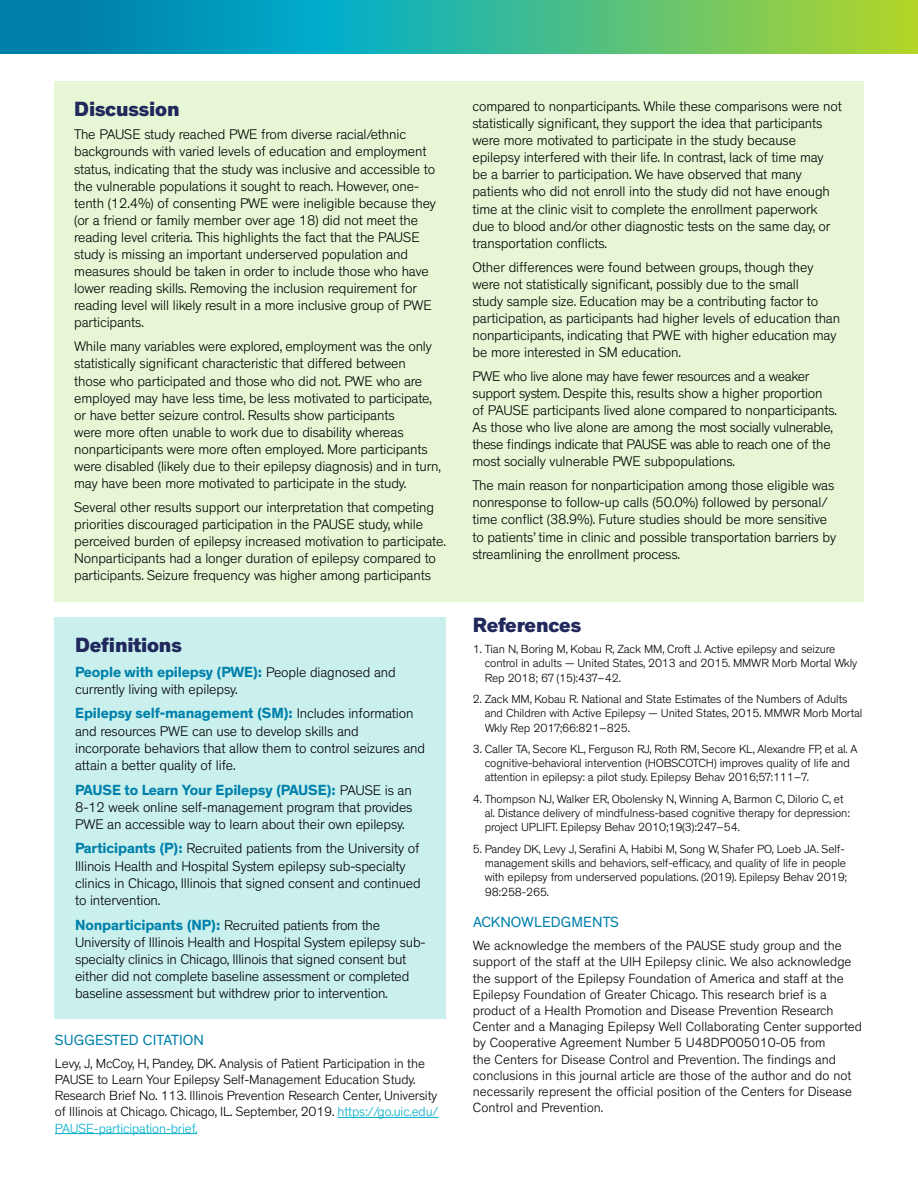
<style>
.page{position:relative;width:918px;height:1188px;background:#fff}
.page>*{position:absolute;margin:0;border:0;box-sizing:border-box;transform-origin:0 0}
.Inset_box_subtitle{font:800 21px "Theinhardt";letter-spacing:-.01em;color:#20285c}
.t1{font:700 15px "Theinhardt";letter-spacing:-.01em;color:#0081ab}
.Inset_Box_SUBTLE_tit{font:15px "Theinhardt";letter-spacing:.005em;color:#0081ab}
.References{font:15px "Theinhardt";letter-spacing:.005em;color:#0081ab}
.t2{font:300 14.25px/17.1px "Theinhardt";letter-spacing:-.01em;color:#000}
.t3{font:300 13.5px/16.2px "Theinhardt";color:#000}
.References-2{font:300 12px/14.4px "Theinhardt";letter-spacing:-.01em;color:#000}
.s1{font-weight:300;font-size:14.25px;color:#000}
.s2{font-weight:700;font-size:15px;color:#0081ab}
.s3{color:#00aecb}
</style>
<div class="page">
<svg style="left:0;top:0;width:918px;height:54px;background:#39b08f"></svg>
<div style="left:54px;top:81px;width:810px;height:521px;background:#e7f7d5"></div>
<div style="left:55px;top:617px;width:391px;height:402px;background:#caf0ed"></div>
<hr style="left:338px;top:1117px;width:101px;height:1px;background:#00aecb">
<hr style="left:55px;top:1133px;width:142px;height:1px;background:#00aecb">
<p class="Inset_box_subtitle" style="left:74px;top:95px;width:107px">Discussion</p>
<p class="t2" style="left:74px;top:126px;width:363px">The PAUSE study reached PWE from diverse racial/ethnic backgrounds with varied levels of education and employment status, indicating that the study was inclusive and accessible to the vulnerable populations it sought to reach. However, one&shy;tenth (12.4%) of consenting PWE were ineligible because they (or a friend or family member over age 18) did not meet the reading level criteria. This highlights the fact that the PAUSE study is missing an important underserved population and measures should be taken in order to include those who have lower reading skills. Removing the inclusion requirement for reading level will likely result in a more inclusive group of PWE participants.</p>
<p class="t2" style="left:74px;top:338px;width:368px">While many variables were explored, employment was the only statistically significant characteristic that differed between those who participated and those who did not. PWE who are employed may have less time, be less motivated to participate, or have better seizure control. Results show participants<br>were more often unable to work due to disability whereas nonparticipants were more often employed. More participants were disabled (likely due to their epilepsy diagnosis) and in turn, may have been more motivated to participate in the study.</p>
<p class="t2" style="left:74px;top:499px;width:373px">Several other results support our interpretation that competing priorities discouraged participation in the PAUSE study, while perceived burden of epilepsy increased motivation to participate.<br>Nonparticipants had a longer duration of epilepsy compared to participants. Seizure frequency was higher among participants</p>
<p class="Inset_box_subtitle" style="left:75px;top:632px;width:108px">Definitions</p>
<p class="t1" style="left:75px;top:662px;width:322px">People with epilepsy (PWE): <span class="s1">People diagnosed and</span></p>
<p class="t2" style="left:75px;top:681px;width:164px">currently living with epilepsy.</p>
<p class="t1" style="left:75px;top:704px;width:340px">Epilepsy self-management (SM): <span class="s1">Includes information</span></p>
<p class="t2" style="left:75px;top:722px;width:351px">and resources PWE can use to develop skills and incorporate behaviors that allow them to control seizures and attain a better quality of life.</p>
<p class="t1" style="left:75px;top:780px;width:338px">PAUSE to Learn Your Epilepsy (PAUSE): <span class="s1">PAUSE is an</span></p>
<p class="t2" style="left:75px;top:799px;width:339px">8-12 week online self-management program that provides<br>PWE an accessible way to learn about their own epilepsy.</p>
<p class="t2" style="left:75px;top:840px;width:347px"><span class="s2">Participants (P):</span> Recruited patients from the University of Illinois Health and Hospital System epilepsy sub-specialty clinics in Chicago, Illinois that signed consent and continued to intervention.</p>
<p class="t2" style="left:75px;top:916px;width:352px"><span class="s2">Nonparticipants (NP):</span> Recruited patients from the University of Illinois Health and Hospital System epilepsy sub&shy;specialty clinics in Chicago, Illinois that signed consent but either did not complete baseline assessment or completed baseline assessment but withdrew prior to intervention.</p>
<p class="Inset_Box_SUBTLE_tit" style="left:55px;top:1031px;width:151px">SUGGESTED CITATION</p>
<p class="t3" style="left:55px;top:1055px;width:385px">Levy, J, McCoy, H, Pandey, DK. Analysis of Patient Participation in the PAUSE to Learn Your Epilepsy Self-Management Education Study.<br>Research Brief No. 113. Illinois Prevention Research Center, University of Illinois at Chicago. Chicago, IL. September, 2019. <span class="s3">https://go.uic.edu/ PAUSE-participation-brief.</span></p>
<p class="t2" style="left:472px;top:98px;width:371px">compared to nonparticipants. While these comparisons were not statistically significant, they support the idea that participants were more motivated to participate in the study because epilepsy interfered with their life. In contrast, lack of time may be a barrier to participation. We have observed that many patients who did not enroll into the study did not have enough time at the clinic visit to complete the enrollment paperwork due to blood and/or other diagnostic tests on the same day, or transportation conflicts.</p>
<p class="t2" style="left:472px;top:258px;width:369px">Other differences were found between groups, though they were not statistically significant, possibly due to the small<br>study sample size. Education may be a contributing factor to participation, as participants had higher levels of education than nonparticipants, indicating that PWE with higher education may be more interested in SM education.</p>
<p class="t2" style="left:472px;top:368px;width:366px">PWE who live alone may have fewer resources and a weaker support system. Despite this, results show a higher proportion of PAUSE participants lived alone compared to nonparticipants.<br>As those who live alone are among the most socially vulnerable, these findings indicate that PAUSE was able to reach one of the most socially vulnerable PWE subpopulations.</p>
<p class="t2" style="left:472px;top:477px;width:365px">The main reason for nonparticipation among those eligible was nonresponse to follow-up calls (50.0%) followed by personal/ time conflict (38.9%). Future studies should be more sensitive to patients’ time in clinic and possible transportation barriers by streamlining the enrollment process.</p>
<p class="Inset_box_subtitle" style="left:473px;top:611px;width:110px">References</p>
<p class="References-2" style="left:485px;top:642px;width:374px;text-indent:-12px">1. Tian N, Boring M, Kobau R, Zack MM, Croft J. Active epilepsy and seizure control in adults — United States, 2013 and 2015. MMWR Morb Mortal Wkly<br>Rep 2018; 67 (15):437–42.</p>
<p class="References-2" style="left:485px;top:692px;width:379px;text-indent:-12px">2. Zack MM, Kobau R. National and State Estimates of the Numbers of Adults and Children with Active Epilepsy — United States, 2015. MMWR Morb Mortal<br>Wkly Rep 2017;66:821–825.</p>
<p class="References-2" style="left:485px;top:742px;width:374px;text-indent:-12px">3. Caller TA, Secore KL, Ferguson RJ, Roth RM, Secore KL, Alexandre FP, et al. A cognitive-behavioral intervention (HOBSCOTCH) improves quality of life and attention in epilepsy: a pilot study. Epilepsy Behav 2016;57:111–7.</p>
<p class="References-2" style="left:485px;top:792px;width:367px;text-indent:-12px">4. Thompson NJ, Walker ER, Obolensky N, Winning A, Barmon C, DiIorio C, et al. Distance delivery of mindfulness-based cognitive therapy for depression: project UPLIFT. Epilepsy Behav 2010;19(3):247–54.</p>
<p class="References-2" style="left:485px;top:842px;width:364px;text-indent:-12px">5. Pandey DK, Levy J, Serafini A, Habibi M, Song W, Shafer PO, Loeb JA. Self&shy;management skills and behaviors, self-efficacy, and quality of life in people with epilepsy from underserved populations. (2019). Epilepsy Behav 2019; 98:258-265.</p>
<p class="References" style="left:473px;top:913px;width:148px">ACKNOWLEDGMENTS</p>
<p class="t3" style="left:473px;top:938px;width:391px">We acknowledge the members of the PAUSE study group and the support of the staff at the UIH Epilepsy clinic. We also acknowledge the support of the Epilepsy Foundation of America and staff at the Epilepsy Foundation of Greater Chicago. This research brief is a product of a Health Promotion and Disease Prevention Research Center and a Managing Epilepsy Well Collaborating Center supported by Cooperative Agreement Number 5 U48DP005010-05 from<br>the Centers for Disease Control and Prevention. The findings and conclusions in this journal article are those of the author and do not necessarily represent the official position of the Centers for Disease Control and Prevention.</p>
</div>
